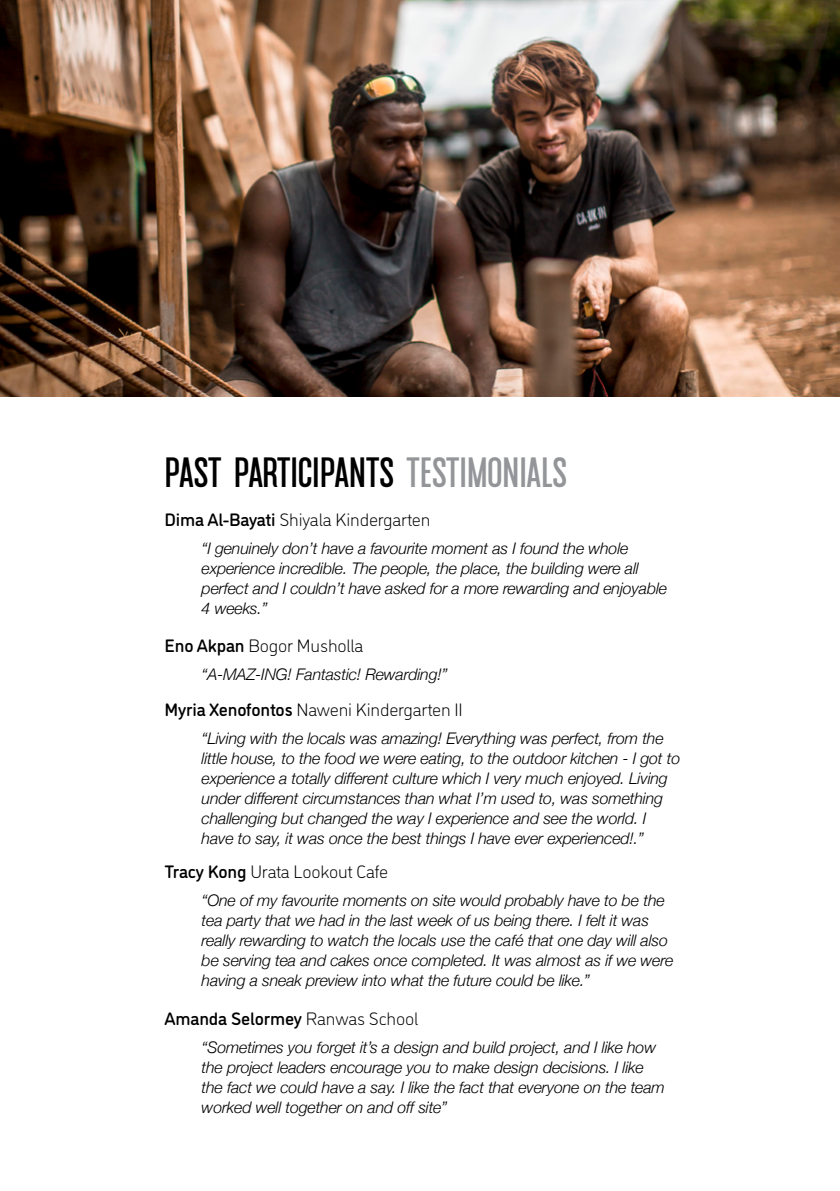
<style>
.page{position:relative;width:840px;height:1191px;background:#fff}
.page>*{position:absolute;margin:0;border:0;box-sizing:border-box;transform-origin:0 0}
.t1{font:40px "Americana";color:#000}
.t2{font:300 18px "DI Nosaur";letter-spacing:-.01em;color:#000}
.t3{font:500 18px "DI Nosaur";letter-spacing:-.01em;color:#000}
.t4{font:italic 300 16px/20px "Helvetica Neue";letter-spacing:-.01em;color:#000}
.s1{color:#939598}
.s2{font-weight:500}
.s3{font-weight:300}
</style>
<div class="page">
<img style="left:0;top:0;width:839px;height:397px">
<h1 class="t1" style="left:164px;top:449px;width:404px">PAST PARTICIPANTS <span class="s1">TESTIMONIALS</span></h1>
<p class="t2" style="left:164px;top:507px;width:267px"><span class="s2">Dima Al-Bayati</span> Shiyala Kindergarten</p>
<p class="t4" style="left:201px;top:537px;width:467px">“I genuinely don’t have a favourite moment as I found the whole experience incredible. The people, the place, the building were all perfect and I couldn’t have asked for a more rewarding and enjoyable 4 weeks.”</p>
<p class="t2" style="left:164px;top:633px;width:200px"><span class="s2">Eno Akpan</span> Bogor Musholla</p>
<p class="t4" style="left:201px;top:663px;width:247px">“A-MAZ-ING! Fantastic! Rewarding!”</p>
<p class="t2" style="left:164px;top:697px;width:299px"><span class="s2">Myria Xenofontos</span> Naweni Kindergarten II</p>
<p class="t4" style="left:201px;top:727px;width:480px">“Living with the locals was amazing! Everything was perfect, from the little house, to the food we were eating, to the outdoor kitchen - I got to experience a totally different culture which I very much enjoyed. Living under different circumstances than what I’m used to, was something challenging but changed the way I experience and see the world. I have to say, it was once the best things I have ever experienced!.”</p>
<p class="t2" style="left:164px;top:859px;width:225px"><span class="s2">Tracy Kong</span> Urata Lookout Cafe</p>
<p class="t4" style="left:201px;top:889px;width:473px">“One of my favourite moments on site would probably have to be the tea party that we had in the last week of us being there. I felt it was really rewarding to watch the locals use the café that one day will also be serving tea and cakes once completed. It was almost as if we were having a sneak preview into what the future could be like.”</p>
<p class="t3" style="left:164px;top:1006px;width:255px">Amanda Selormey <span class="s3">Ranwas School</span></p>
<p class="t4" style="left:201px;top:1036px;width:464px">“Sometimes you forget it’s a design and build project, and I like how the project leaders encourage you to make design decisions. I like the fact we could have a say. I like the fact that everyone on the team worked well together on and off site”</p>
</div>
